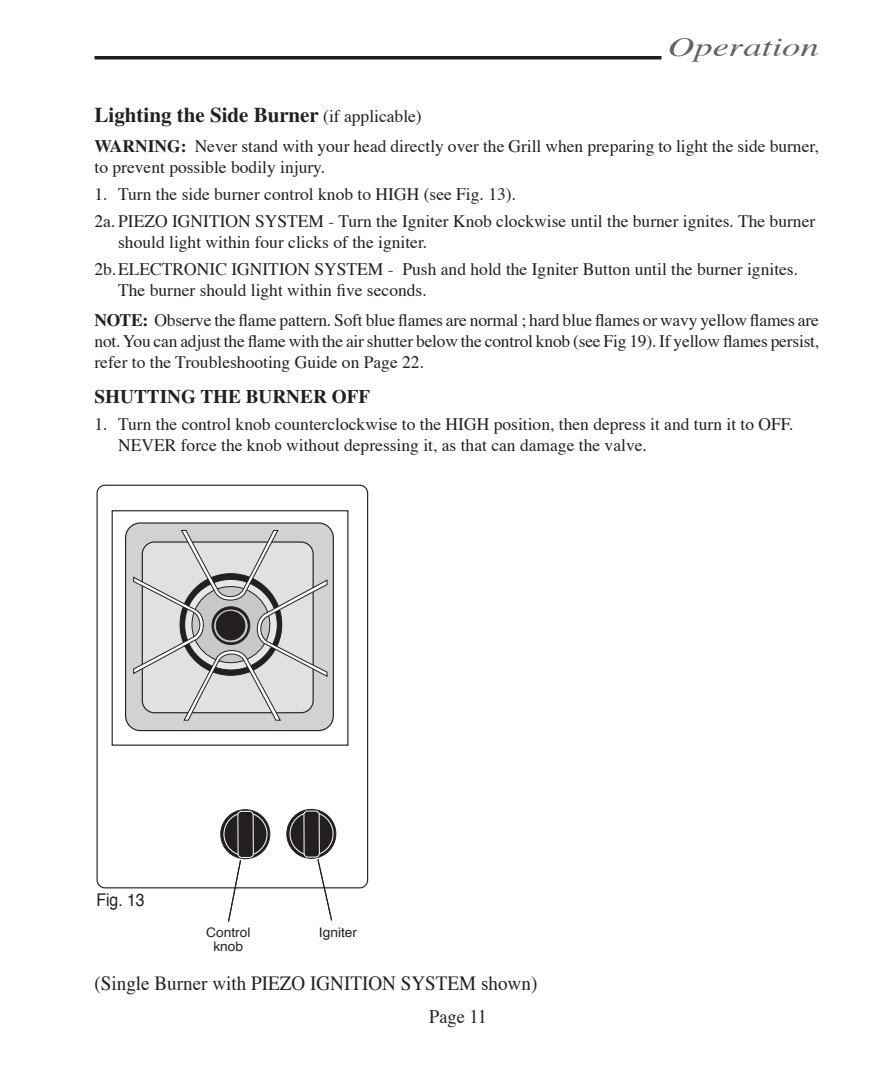
<style>
.page{position:relative;width:882px;height:1071px;background:#fff}
.page>*{position:absolute;margin:0;border:0;box-sizing:border-box;transform-origin:0 0}
.t1{font:italic 26.25px "Times";color:#636366;scale:1.4 1}
.t2{font:700 21px "Times";color:#231f20}
.t3{font:20.12px "Times";color:#231f20;scale:.95 1}
.t4{font:700 19.25px "Times";color:#231f20}
.t5{font:19.25px "Times";color:#231f20;scale:.95 1}
.t6{font:17.5px/21px "Times";color:#231f20}
.t7{font:17.5px "Helvetica";color:#231f20;scale:.9 1}
.t8{font:13.12px/14px "Helvetica";color:#231f20;text-align:center;scale:1.05 1}
.s1{font-weight:400;font-size:17.5px}
.s2{font-weight:700}
</style>
<div class="page">
<svg style="left:94px;top:56px;width:568px;height:4px;background:#3e3b3c"></svg>
<div style="left:126px;top:523px;width:207px;height:208px;background:#d1d2d4;border-radius:15px"></div>
<div style="left:125px;top:522px;width:209px;height:209px;border:1px solid #231f20;border-radius:15px"></div>
<div style="left:97px;top:485px;width:271px;height:403px;border:1px solid #231f20;border-radius:8px"></div>
<svg style="left:221px;top:810px;width:49px;height:49px"></svg>
<div style="left:221px;top:810px;width:49px;height:49px;border:1px solid #231f20;border-radius:50%"></div>
<div style="left:224px;top:812px;width:44px;height:44px;border:1px solid #fff;border-radius:50%"></div>
<div style="left:238px;top:811px;width:15px;height:46px;background:#231f20;border-radius:4px"></div>
<div style="left:237px;top:811px;width:17px;height:47px;border:1px solid #fff;border-radius:4px"></div>
<svg style="left:133px;top:530px;width:195px;height:191px"></svg>
<svg style="left:287px;top:809px;width:49px;height:49px"></svg>
<div style="left:287px;top:809px;width:49px;height:49px;border:1px solid #231f20;border-radius:50%"></div>
<div style="left:290px;top:812px;width:44px;height:44px;border:1px solid #fff;border-radius:50%"></div>
<div style="left:304px;top:811px;width:15px;height:46px;background:#231f20;border-radius:4px"></div>
<div style="left:304px;top:811px;width:16px;height:47px;border:1px solid #fff;border-radius:4px"></div>
<div style="left:112px;top:510px;width:236px;height:236px;border:1px solid #231f20"></div>
<svg style="left:227px;top:860px;width:15px;height:62px"></svg>
<svg style="left:317px;top:859px;width:16px;height:62px"></svg>
<h1 class="t1" style="left:668px;top:31px;width:109px">Operation</h1>
<p class="t2" style="left:94px;top:102px;width:329px">Lighting the Side Burner <span class="s1">(if applicable)</span></p>
<p class="t6" style="left:94px;top:136px;width:726px"><span class="s2">WARNING:</span> Never stand with your head directly over the Grill when preparing to light the side burner, to prevent possible bodily injury.</p>
<p class="t6" style="left:94px;top:181px;width:722px;line-height:27.3px">1. Turn the side burner control knob to HIGH (see Fig. 13).<br>2a. PIEZO IGNITION SYSTEM - Turn the Igniter Knob clockwise until the burner ignites. The burner</p>
<p class="t6" style="left:94px;top:230px;width:705px;line-height:27.3px;text-indent:24px">should light within four clicks of the igniter.<br>2b. ELECTRONIC IGNITION SYSTEM - Push and hold the Igniter Button until the burner ignites.</p>
<p class="t6" style="left:94px;top:277px;width:726px;line-height:29.9px;text-indent:24px">The burner should light within five seconds.<br><span class="s2">NOTE:</span> Observe the flame pattern. Soft blue flames are normal ; hard blue flames or wavy yellow flames are</p>
<p class="t6" style="left:94px;top:332px;width:726px">not. You can adjust the flame with the air shutter below the control knob (see Fig 19). If yellow flames persist, refer to the Troubleshooting Guide on Page 22.</p>
<p class="t4" style="left:94px;top:385px;width:277px">SHUTTING THE BURNER OFF</p>
<p class="t6" style="left:118px;top:415px;width:677px;text-indent:-24px">1. Turn the control knob counterclockwise to the HIGH position, then depress it and turn it to OFF.<br>NEVER force the knob without depressing it, as that can damage the valve.</p>
<p class="t7" style="left:97px;top:888px;width:55px">Fig. 13</p>
<p class="t8" style="left:206px;top:926px;width:44px">Control knob</p>
<p class="t8" style="left:319px;top:926px;width:38px">Igniter</p>
<p class="t3" style="left:94px;top:970px;width:468px">(Single Burner with PIEZO IGNITION SYSTEM shown)</p>
<p class="t5" style="left:429px;top:1005px;width:62px">Page 11</p>
</div>
